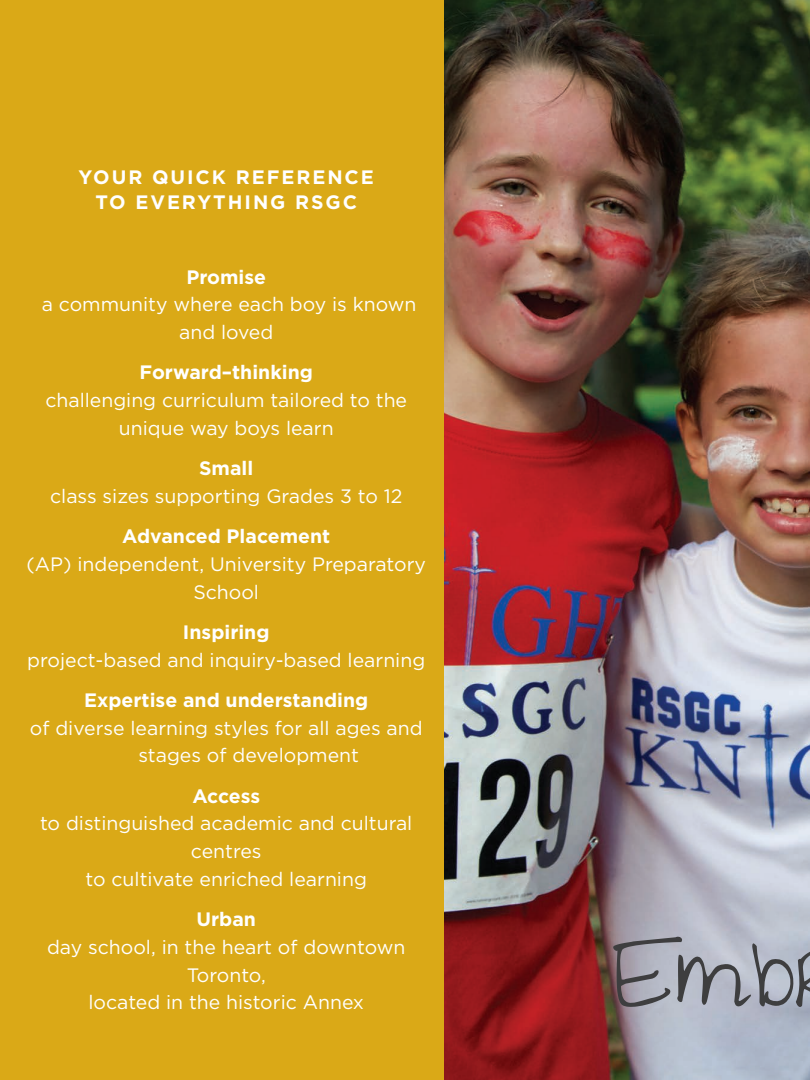
<style>
.page{position:relative;width:810px;height:1080px;background:#fff}
.page>*{position:absolute;margin:0;border:0;box-sizing:border-box;transform-origin:0 0}
.t1{font:90px "Give You Glory";color:#3e3e3f}
.t2{font:19.38px/27.8px "Gotham";color:#fff;text-align:center}
.t3{font:700 19.38px/25px "Gotham";letter-spacing:.1em;color:#fff;text-align:center}
.s1{font-weight:700}
</style>
<div class="page">
<div style="left:0;top:0;width:444px;height:1080px;background:#daa917"></div>
<img style="left:444px;top:0;width:366px;height:1080px">
<p class="t3" style="left:79px;top:165px;width:297px">YOUR QUICK REFERENCE<br>TO EVERYTHING RSGC</p>
<p class="t2" style="left:42px;top:263px;width:376px"><span class="s1">Promise<br></span>a community where each boy is known and loved</p>
<p class="t2" style="left:45px;top:358px;width:363px"><span class="s1">Forward–thinking<br></span>challenging curriculum tailored to the unique way boys learn</p>
<p class="t2" style="left:50px;top:454px;width:354px"><span class="s1">Small<br></span>class sizes supporting Grades 3 to 12</p>
<p class="t2" style="left:26px;top:522px;width:401px"><span class="s1">Advanced Placement<br></span>(AP) independent, University Preparatory<br>School</p>
<p class="t2" style="left:27px;top:618px;width:400px"><span class="s1">Inspiring<br></span>project-based and inquiry-based learning</p>
<p class="t2" style="left:30px;top:686px;width:394px"><span class="s1">Expertise and understanding<br></span>of diverse learning styles for all ages and</p>
<p class="t2" style="left:138px;top:741px;width:222px">stages of development</p>
<p class="t2" style="left:40px;top:781px;width:374px"><span class="s1">Access<br></span>to distinguished academic and cultural centres<br>to cultivate enriched learning</p>
<p class="t3" style="left:197px;top:907px;width:61px">Urban</p>
<p class="t2" style="left:47px;top:933px;width:360px">day school, in the heart of downtown<br>Toronto,<br>located in the historic Annex</p>
<p class="t1" style="left:612px;top:923px;width:185px">Emb</p>
</div>
